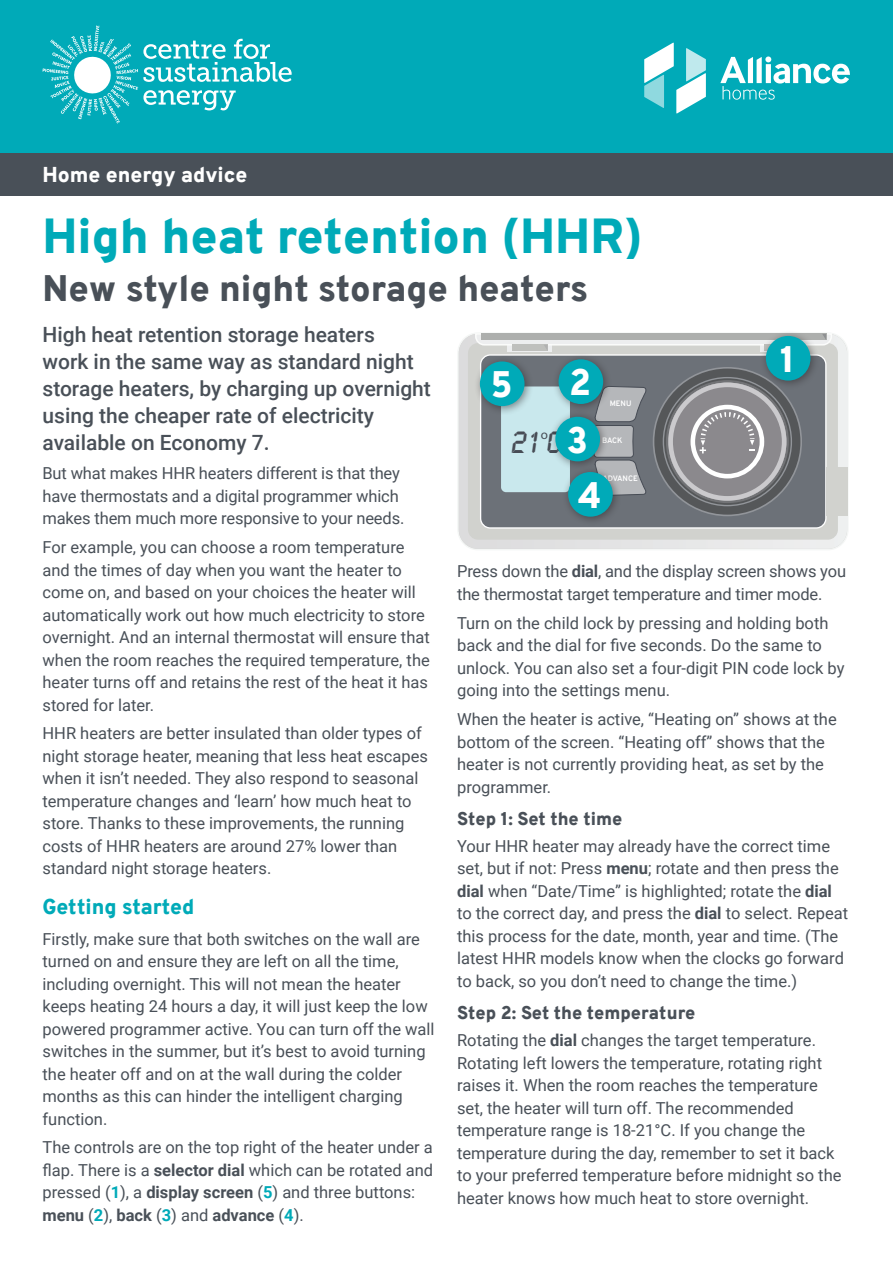
<style>
.page{position:relative;width:893px;height:1263px;background:#fff}
.page>*{position:absolute;margin:0;border:0;box-sizing:border-box;transform-origin:0 0}
.front_page_title{font:900 48px "Overpass";color:#00aab8}
.front_page_title-2{font:900 36px "Overpass";color:#495058}
.numbers{font:900 36px "Overpass";color:#fff}
.t1{font:27px "LCD Bold";color:#474c55}
.intro{font:500 21px/27px "Roboto";color:#495058}
.front_page_white_tex{font:900 21px "Overpass";color:#fff}
.Title1{font:900 21px "Overpass";color:#00aab8}
.Title2{font:900 18px "Overpass";color:#495058}
.body_text{font:16.5px/22.5px "Roboto";color:#495058}
.t2{font:600 13.05px "New Order";color:#474c55}
.t3{font:700 7.65px "Overpass";letter-spacing:-.01em;color:#fff}
.s1{font-weight:700}
.s2{font-weight:700;color:#00aab8}
</style>
<div class="page">
<div style="left:0;top:0;width:893px;height:154px;background:#00aab8"></div>
<svg style="left:644px;top:43px;width:62px;height:71px"></svg>
<svg style="left:720px;top:56px;width:130px;height:44px"></svg>
<div style="left:0;top:153px;width:893px;height:43px;background:#495058"></div>
<svg style="left:43px;top:26px;width:249px;height:98px"></svg>
<svg style="left:459px;top:334px;width:388px;height:215px;background:#dadbd9"></svg>
<div style="left:481px;top:355px;width:345px;height:173px;background:#6c7178;border-radius:10px"></div>
<div style="left:480px;top:354px;width:346px;height:175px;border:1px solid #fff;border-radius:10px"></div>
<svg style="left:653px;top:368px;width:148px;height:147px;background:#606265"></svg>
<svg style="left:609px;top:386px;width:37px;height:110px"></svg>
<svg style="left:668px;top:383px;width:118px;height:118px;background:#959497"></svg>
<div style="left:501px;top:386px;width:69px;height:106px;background:#c9e8ed;border-radius:5px"></div>
<div style="left:508px;top:345px;width:44px;height:7px;background:#edeeef"></div>
<svg style="left:474px;top:333px;width:359px;height:18px;background:#cccecc"></svg>
<div style="left:827px;top:467px;width:21px;height:48px;background:#d1d2ce"></div>
<div style="left:473px;top:355px;width:61px;height:60px;background:#231f20;opacity:.5"></div>
<div style="left:480px;top:361px;width:44px;height:45px;background:#00aab8;border-radius:50%"></div>
<div style="left:552px;top:353px;width:61px;height:60px;background:#231f20;opacity:.5"></div>
<div style="left:559px;top:359px;width:44px;height:45px;background:#00aab8;border-radius:50%"></div>
<div style="left:549px;top:410px;width:60px;height:61px;background:#231f20;opacity:.5"></div>
<div style="left:555px;top:417px;width:45px;height:44px;background:#00aab8;border-radius:50%"></div>
<div style="left:562px;top:466px;width:60px;height:60px;background:#231f20;opacity:.5"></div>
<div style="left:568px;top:472px;width:45px;height:45px;background:#00aab8;border-radius:50%"></div>
<div style="left:760px;top:329px;width:60px;height:61px;background:#231f20;opacity:.5"></div>
<div style="left:766px;top:336px;width:44px;height:45px;background:#00aab8;border-radius:50%"></div>
<p class="front_page_white_tex" style="left:43px;top:160px;width:206px">Home energy advice</p>
<p class="front_page_title" style="left:43px;top:202px;width:602px">High heat retention (HHR)</p>
<p class="front_page_title-2" style="left:43px;top:263px;width:547px">New style night storage heaters</p>
<p class="intro" style="left:43px;top:320px;width:390px">High heat retention storage heaters<br>work in the same way as standard night storage heaters, by charging up overnight using the cheaper rate of electricity available on Economy 7.</p>
<p class="body_text" style="left:43px;top:461px;width:363px">But what makes HHR heaters different is that they have thermostats and a digital programmer which makes them much more responsive to your needs.</p>
<p class="body_text" style="left:43px;top:535px;width:389px">For example, you can choose a room temperature and the times of day when you want the heater to come on, and based on your choices the heater will automatically work out how much electricity to store overnight. And an internal thermostat will ensure that when the room reaches the required temperature, the heater turns off and retains the rest of the heat it has stored for later.</p>
<p class="body_text" style="left:43px;top:722px;width:387px">HHR heaters are better insulated than older types of night storage heater, meaning that less heat escapes when it isn’t needed. They also respond to seasonal temperature changes and ‘learn’ how much heat to store. Thanks to these improvements, the running costs of HHR heaters are around 27% lower than standard night storage heaters.</p>
<p class="Title1" style="left:43px;top:891px;width:153px">Getting started</p>
<p class="body_text" style="left:43px;top:927px;width:394px">Firstly, make sure that both switches on the wall are turned on and ensure they are left on all the time, including overnight. This will not mean the heater keeps heating 24 hours a day, it will just keep the low powered programmer active. You can turn off the wall switches in the summer, but it’s best to avoid turning the heater off and on at the wall during the colder months as this can hinder the intelligent charging function.</p>
<p class="body_text" style="left:43px;top:1136px;width:392px">The controls are on the top right of the heater under a flap. There is a <span class="s1">selector dial</span> which can be rotated and pressed (<span class="s2">1</span>), a <span class="s1">display screen</span> (<span class="s2">5</span>) and three buttons: <span class="s1">menu</span> (<span class="s2">2</span>), <span class="s1">back</span> (<span class="s2">3</span>) and <span class="s1">advance</span> (<span class="s2">4</span>).</p>
<p class="numbers" style="left:491px;top:359px;width:23px">5</p>
<p class="numbers" style="left:569px;top:357px;width:23px">2</p>
<p class="numbers" style="left:566px;top:414px;width:23px">3</p>
<p class="numbers" style="left:578px;top:470px;width:25px">4</p>
<p class="t3" style="left:610px;top:398px;width:23px">MENU</p>
<p class="t3" style="left:602px;top:435px;width:22px">BACK</p>
<p class="t3" style="left:603px;top:473px;width:37px">ADVANCE</p>
<p class="t1" style="left:512px;top:428px;width:51px">21C</p>
<p class="t2" style="left:541px;top:426px;width:9px">o</p>
<p class="numbers" style="left:780px;top:333px;width:16px">1</p>
<p class="body_text" style="left:457px;top:560px;width:391px">Press down the <span class="s1">dial</span>, and the display screen shows you the thermostat target temperature and timer mode.</p>
<p class="body_text" style="left:457px;top:611px;width:389px">Turn on the child lock by pressing and holding both back and the dial for five seconds. Do the same to unlock. You can also set a four-digit PIN code lock by going into the settings menu.</p>
<p class="body_text" style="left:457px;top:707px;width:381px">When the heater is active, “Heating on” shows at the bottom of the screen. “Heating off” shows that the heater is not currently providing heat, as set by the programmer.</p>
<p class="Title2" style="left:457px;top:806px;width:167px">Step 1: Set the time</p>
<p class="body_text" style="left:457px;top:834px;width:393px">Your HHR heater may already have the correct time set, but if not: Press <span class="s1">menu</span>; rotate and then press the <span class="s1">dial</span> when “Date/Time” is highlighted; rotate the <span class="s1">dial </span>to the correct day, and press the <span class="s1">dial</span> to select. Repeat this process for the date, month, year and time. (The latest HHR models know when the clocks go forward to back, so you don’t need to change the time.)</p>
<p class="Title2" style="left:457px;top:1000px;width:240px">Step 2: Set the temperature</p>
<p class="body_text" style="left:457px;top:1028px;width:386px">Rotating the <span class="s1">dial</span> changes the target temperature.<br>Rotating left lowers the temperature, rotating right raises it. When the room reaches the temperature set, the heater will turn off. The recommended temperature range is 18-21°C. If you change the temperature during the day, remember to set it back to your preferred temperature before midnight so the heater knows how much heat to store overnight.</p>
</div>
